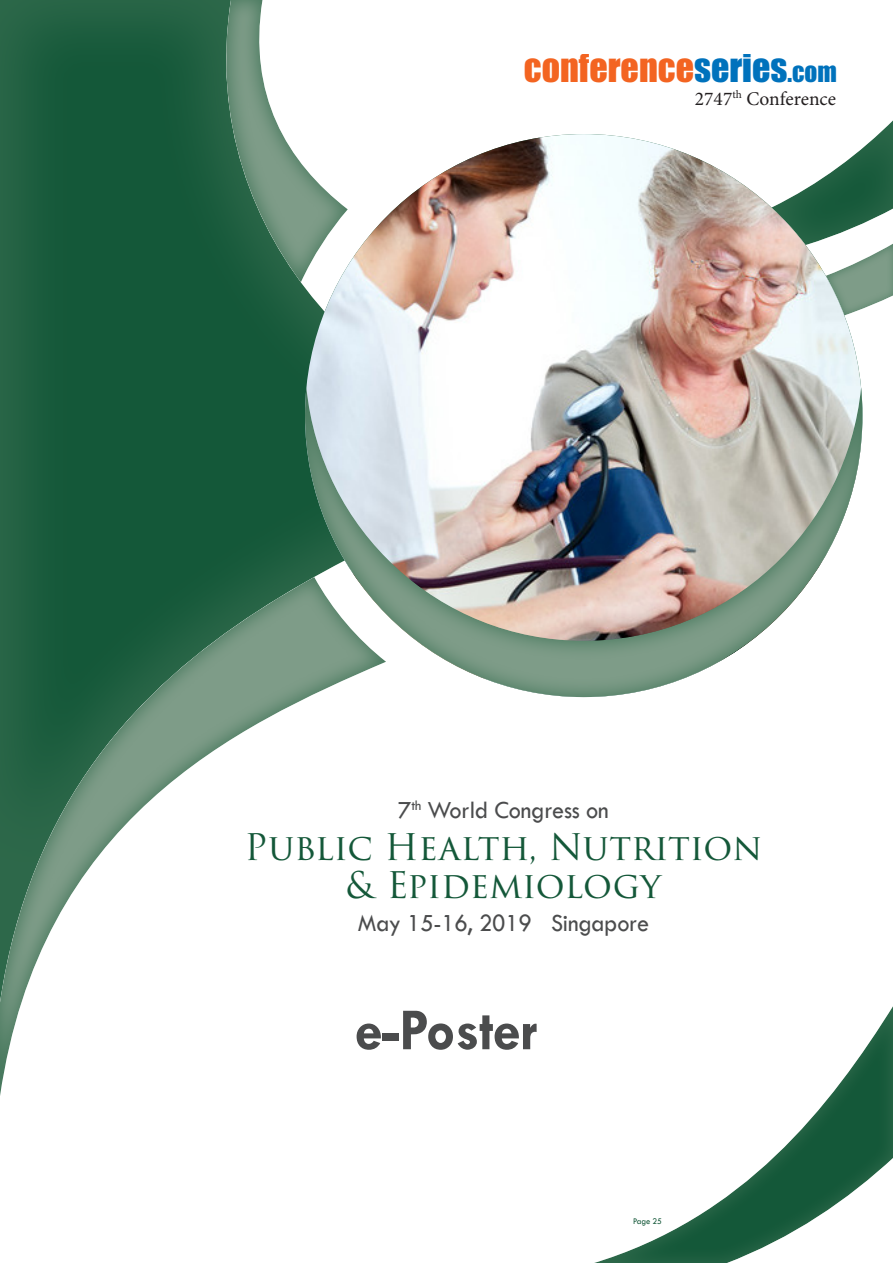
<style>
.page{position:relative;width:893px;height:1263px;background:#fff}
.page>*{position:absolute;margin:0;border:0;box-sizing:border-box;transform-origin:0 0}
.t1{font:700 60px "Tw Cen";letter-spacing:-.01em;color:#4b4c4d;scale:.95 1}
.t2{font:36px "Impact";color:#f36421}
.t3{font:35.7px/37.7px "Trajan Pro 3";letter-spacing:-.005em;color:#145839;text-align:center}
.t4{font:25.5px "Tw Cen";letter-spacing:-.01em;color:#4b4c4d;scale:.95 1}
.t5{font:19.5px "Minion Pro";color:#231f20}
.t6{font:9px "Tw Cen";letter-spacing:-.02em;color:#145839;scale:.95 1}
.s1{color:#0072bc}
.s2{font-size:25.2px;color:#0072bc}
</style>
<div class="page">
<div style="left:589px;top:1003px;width:304px;height:260px;background:#366e50;opacity:.75"></div>
<div style="left:0;top:0;width:559px;height:1004px;background:#366e50;opacity:.75"></div>
<div style="left:0;top:577px;width:387px;height:522px;background:#366e50;opacity:.75"></div>
<div style="left:225px;top:0;width:124px;height:284px;background:#366e50;opacity:.75"></div>
<svg style="left:862px;top:120px;width:31px;height:104px"></svg>
<div style="left:823px;top:242px;width:70px;height:75px;background:#366e50;opacity:.75"></div>
<img style="left:305px;top:134px;width:557px;height:252px">
<div style="left:303px;top:386px;width:561px;height:314px;background:#366e50;opacity:.75"></div>
<h2 class="t2" style="left:524px;top:40px;width:314px">CONFERENCE<span class="s1">SERIES</span><span class="s2">.COM</span></h2>
<p class="t5" style="left:695px;top:85px;width:143px">2747<sup>th</sup> Conference</p>
<p class="t4" style="left:398px;top:795px;width:223px">7<sup>th</sup> World Congress on</p>
<h3 class="t3" style="left:245px;top:830px;width:519px">Public Health, Nutrition &amp; Epidemiology</h3>
<p class="t4" style="left:358px;top:907px;width:308px">May 15-16, 2019 Singapore</p>
<p class="t1" style="left:355px;top:994px;width:194px">e-Poster</p>
<p class="t6" style="left:633px;top:1215px;width:32px">Page 25</p>
</div>
